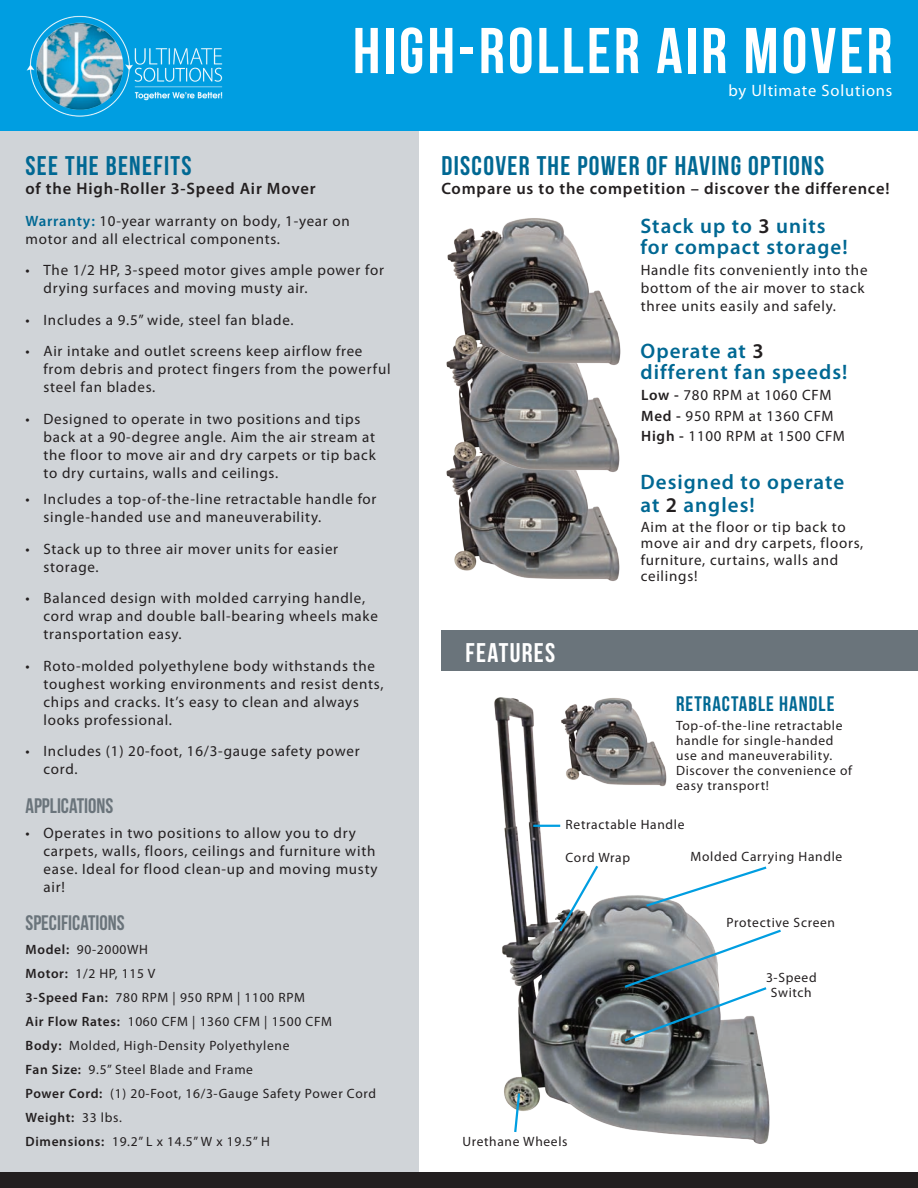
<style>
.page{position:relative;width:918px;height:1188px;background:#fff}
.page>*{position:absolute;margin:0;border:0;box-sizing:border-box;transform-origin:0 0}
.t1{font:64.5px "Bebas Neue";letter-spacing:.05em;color:#fff}
.t2{font:27px "Bebas Neue";letter-spacing:.05em;color:#006893}
.t3{font:27px "Bebas Neue";letter-spacing:.05em;color:#fff}
.t4{font:600 21px/21px "Myriad Pro";letter-spacing:.05em;color:#006893}
.t5{font:21px "Bebas Neue";color:#6a747b}
.t6{font:21px "Bebas Neue";letter-spacing:.05em;color:#006893}
.t7{font:600 16.5px "Myriad Pro";letter-spacing:.05em;color:#231f20}
.t8{font:16.5px "Myriad Pro";letter-spacing:.05em;color:#fff}
.t9{font:15px/18px "Myriad Pro";letter-spacing:.05em;color:#231f20}
.t10{font:13.5px/15px "Myriad Pro";letter-spacing:.05em;color:#231f20}
.t11{font:600 13.5px "Myriad Pro";letter-spacing:.05em;color:#231f20}
.s1{font-weight:600;color:#006893}
.s2{font-weight:600}
.s3{font-weight:400}
.s4{color:#231f20}
</style>
<div class="page">
<img style="left:446px;top:474px;width:174px;height:107px">
<img style="left:446px;top:367px;width:174px;height:107px">
<div style="left:0;top:109px;width:418px;height:1079px;background:#d0d4d8"></div>
<div style="left:441px;top:631px;width:477px;height:40px;background:#6a747b"></div>
<div style="left:0;top:0;width:918px;height:131px;background:#009ee1"></div>
<div style="left:0;top:1172px;width:918px;height:16px;background:#231f20"></div>
<img style="left:26px;top:16px;width:197px;height:101px">
<img style="left:446px;top:218px;width:175px;height:149px">
<img style="left:494px;top:697px;width:276px;height:447px">
<hr style="left:533px;top:825px;width:27px;height:2px;background:#009ee1">
<svg style="left:557px;top:863px;width:43px;height:71px"></svg>
<svg style="left:644px;top:865px;width:125px;height:43px"></svg>
<svg style="left:513px;top:1091px;width:9px;height:43px"></svg>
<svg style="left:622px;top:928px;width:159px;height:115px"></svg>
<img style="left:560px;top:697px;width:107px;height:91px">
<p class="t1" style="left:353px;top:15px;width:541px">HIGH-ROLLER AIR MOVER</p>
<p class="t8" style="left:728px;top:80px;width:166px">by Ultimate Solutions</p>
<p class="t2" style="left:26px;top:151px;width:168px">SEE THE BENEFITS</p>
<p class="t7" style="left:26px;top:178px;width:292px">of the High-Roller 3-Speed Air Mover</p>
<p class="t9" style="left:26px;top:212px;width:326px"><span class="s1">Warranty:</span> 10-year warranty on body, 1-year on motor and all electrical components.</p>
<p class="t9" style="left:44px;top:261px;width:342px;text-indent:-18px">• The 1/2 HP, 3-speed motor gives ample power for drying surfaces and moving musty air.</p>
<p class="t9" style="left:26px;top:311px;width:270px">• Includes a 9.5” wide, steel fan blade.</p>
<p class="t9" style="left:44px;top:342px;width:349px;text-indent:-18px">• Air intake and outlet screens keep airflow free from debris and protect fingers from the powerful steel fan blades.</p>
<p class="t9" style="left:44px;top:410px;width:334px;text-indent:-18px">• Designed to operate in two positions and tips back at a 90-degree angle. Aim the air stream at the floor to move air and dry carpets or tip back to dry curtains, walls and ceilings.</p>
<p class="t9" style="left:44px;top:490px;width:335px;text-indent:-18px">• Includes a top-of-the-line retractable handle for single-handed use and maneuverability.</p>
<p class="t9" style="left:44px;top:539px;width:296px;text-indent:-18px">• Stack up to three air mover units for easier storage.</p>
<p class="t9" style="left:44px;top:589px;width:336px;text-indent:-18px">• Balanced design with molded carrying handle, cord wrap and double ball-bearing wheels make transportation easy.</p>
<p class="t9" style="left:44px;top:656px;width:342px;text-indent:-18px">• Roto-molded polyethylene body withstands the toughest working environments and resist dents, chips and cracks. It’s easy to clean and always looks professional.</p>
<p class="t9" style="left:44px;top:742px;width:318px;text-indent:-18px">• Includes (1) 20-foot, 16/3-gauge safety power cord.</p>
<p class="t5" style="left:26px;top:794px;width:89px">APPLICATIONS</p>
<p class="t9" style="left:44px;top:823px;width:336px;text-indent:-18px">• Operates in two positions to allow you to dry carpets, walls, floors, ceilings and furniture with ease. Ideal for flood clean-up and moving musty air!</p>
<p class="t5" style="left:26px;top:912px;width:101px">SPECIFICATIONS</p>
<p class="t10" style="left:26px;top:942px;width:124px"><span class="s2">Model:</span> 90-2000WH</p>
<p class="t10" style="left:26px;top:966px;width:131px"><span class="s2">Motor:</span> 1/2 HP, 115 V</p>
<p class="t10" style="left:26px;top:990px;width:281px"><span class="s2">3-Speed Fan:</span> 780 RPM | 950 RPM | 1100 RPM</p>
<p class="t10" style="left:26px;top:1014px;width:308px"><span class="s2">Air Flow Rates:</span> 1060 CFM | 1360 CFM | 1500 CFM</p>
<p class="t10" style="left:26px;top:1038px;width:266px"><span class="s2">Body:</span> Molded, High-Density Polyethylene</p>
<p class="t10" style="left:26px;top:1062px;width:229px"><span class="s2">Fan Size:</span> 9.5” Steel Blade and Frame</p>
<p class="t10" style="left:26px;top:1086px;width:352px"><span class="s2">Power Cord:</span> (1) 20-Foot, 16/3-Gauge Safety Power Cord</p>
<p class="t11" style="left:26px;top:1109px;width:98px">Weight: <span class="s3">33 lbs.</span></p>
<p class="t10" style="left:26px;top:1133px;width:246px"><span class="s2">Dimensions:</span> 19.2” L x 14.5” W x 19.5” H</p>
<p class="t2" style="left:441px;top:151px;width:384px">DISCOVER THE POWER OF HAVING OPTIONS</p>
<p class="t7" style="left:441px;top:178px;width:450px">Compare us to the competition – discover the difference!</p>
<p class="t4" style="left:640px;top:215px;width:209px">Stack up to <span class="s4">3</span> units for compact storage!</p>
<p class="t9" style="left:641px;top:261px;width:228px">Handle fits conveniently into the bottom of the air mover to stack three units easily and safely.</p>
<p class="t4" style="left:640px;top:340px;width:208px">Operate at <span class="s4">3 </span>different fan speeds!</p>
<p class="t9" style="left:641px;top:386px;width:192px"><span class="s2">Low -</span> 780 RPM at 1060 CFM</p>
<p class="t9" style="left:641px;top:406px;width:194px"><span class="s2">Med -</span> 950 RPM at 1360 CFM</p>
<p class="t9" style="left:641px;top:427px;width:205px"><span class="s2">High -</span> 1100 RPM at 1500 CFM</p>
<p class="t4" style="left:640px;top:470px;width:205px;line-height:22.5px">Designed to operate at <span class="s4">2</span> angles!</p>
<p class="t9" style="left:641px;top:518px;width:224px;line-height:16.5px">Aim at the floor or tip back to move air and dry carpets, floors, furniture, curtains, walls and ceilings!</p>
<p class="t3" style="left:465px;top:638px;width:91px">FEATURES</p>
<p class="t6" style="left:676px;top:693px;width:160px">RETRACTABLE HANDLE</p>
<p class="t10" style="left:676px;top:718px;width:177px">Top-of-the-line retractable handle for single-handed use and maneuverability.<br>Discover the convenience of easy transport!</p>
<p class="t10" style="left:566px;top:817px;width:120px">Retractable Handle</p>
<p class="t10" style="left:691px;top:849px;width:153px">Molded Carrying Handle</p>
<p class="t10" style="left:566px;top:850px;width:66px">Cord Wrap</p>
<p class="t10" style="left:727px;top:915px;width:110px">Protective Screen</p>
<p class="t10" style="left:766px;top:970px;width:52px">3-Speed</p>
<p class="t10" style="left:771px;top:985px;width:42px">Switch</p>
<p class="t10" style="left:462px;top:1134px;width:107px">Urethane Wheels</p>
</div>
